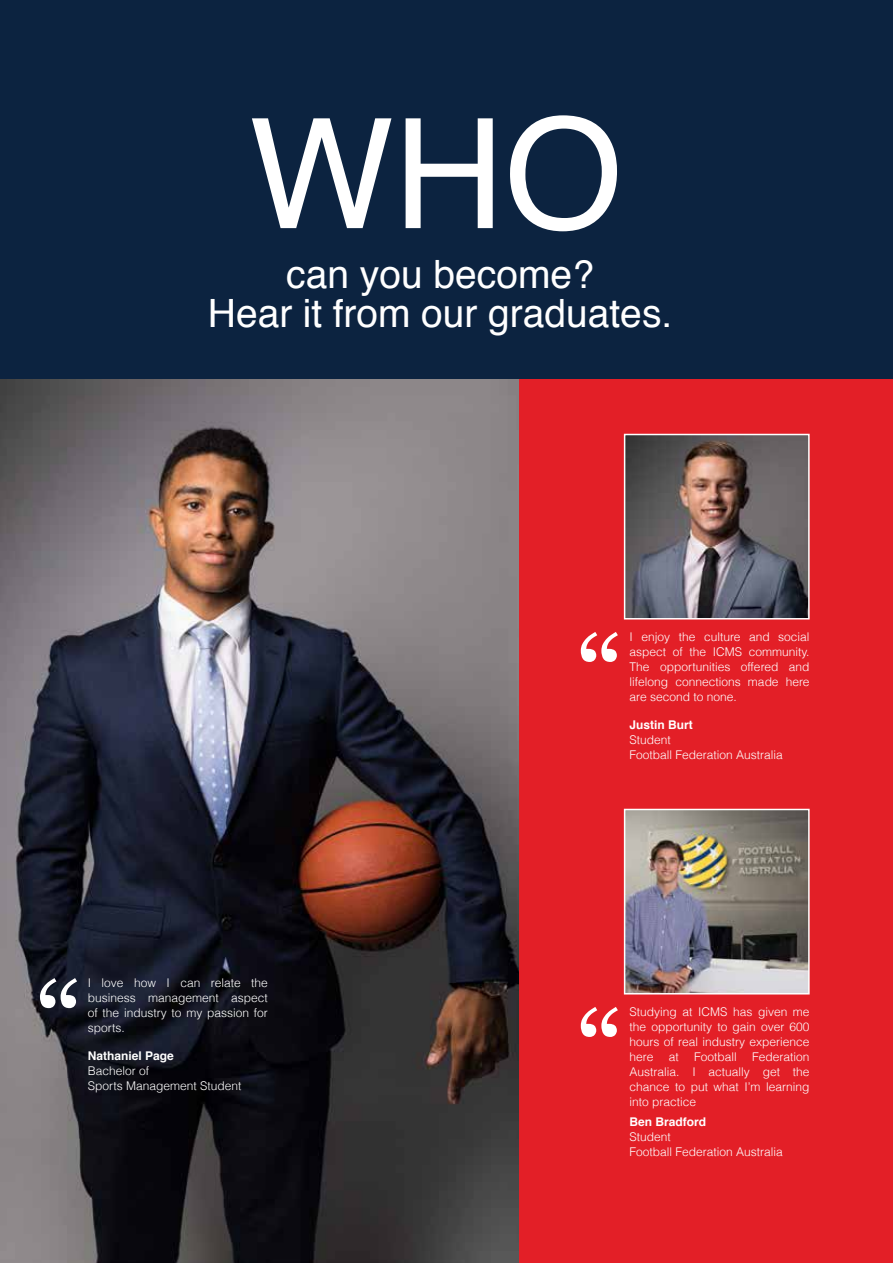
<style>
.page{position:relative;width:893px;height:1263px;background:#fff}
.page>*{position:absolute;margin:0;border:0;box-sizing:border-box;transform-origin:0 0}
.t1{font:153px "Helvetica";color:#fff}
.t2{font:39px/39px "Helvetica";color:#fff;text-align:center}
.t3{font:300 12px/15px "Helvetica";color:#fff;text-align:justify}
.t4{font:700 12px "Helvetica";color:#fff}
</style>
<div class="page">
<div style="left:0;top:0;width:893px;height:380px;background:#0c2340"></div>
<div style="left:519px;top:380px;width:374px;height:883px;background:#e31f27"></div>
<img style="left:627px;top:437px;width:180px;height:179px">
<div style="left:624px;top:434px;width:186px;height:185px;border:2px solid #fff"></div>
<svg style="left:581px;top:632px;width:37px;height:30px"></svg>
<img style="left:627px;top:812px;width:180px;height:179px">
<div style="left:624px;top:809px;width:186px;height:185px;border:2px solid #fff"></div>
<svg style="left:581px;top:1007px;width:37px;height:30px"></svg>
<img style="left:0;top:380px;width:519px;height:883px">
<svg style="left:40px;top:978px;width:37px;height:30px"></svg>
<h1 class="t1" style="left:249px;top:56px;width:375px">WHO</h1>
<h2 class="t2" style="left:208px;top:256px;width:466px">can you become?<br>Hear it from our graduates.</h2>
<p class="t3" style="left:88px;top:974px;width:182px">I love how I can relate the business management aspect of the industry to my passion for sports.</p>
<p class="t4" style="left:88px;top:1046px;width:88px">Nathaniel Page</p>
<p class="t3" style="left:88px;top:1063px;width:155px">Bachelor of<br>Sports Management Student</p>
<p class="t3" style="left:630px;top:628px;width:182px">I enjoy the culture and social aspect of the ICMS community.<br>The opportunities offered and lifelong connections made here are second to none.</p>
<p class="t4" style="left:630px;top:715px;width:65px">Justin Burt</p>
<p class="t3" style="left:630px;top:732px;width:155px">Student<br>Football Federation Australia</p>
<p class="t3" style="left:630px;top:1003px;width:182px">Studying at ICMS has given me the opportunity to gain over 600 hours of real industry experience here</p>
<p class="t3" style="left:630px;top:1048px;width:182px;text-indent:123px">Federation Australia. I actually get the chance to put what I’m learning into practice</p>
<p class="t4" style="left:630px;top:1112px;width:78px">Ben Bradford</p>
<p class="t3" style="left:630px;top:1129px;width:155px">Student<br>Football Federation Australia</p>
<p class="t3" style="left:669px;top:1048px;width:12px">at</p>
<p class="t3" style="left:694px;top:1048px;width:44px">Football</p>
</div>
